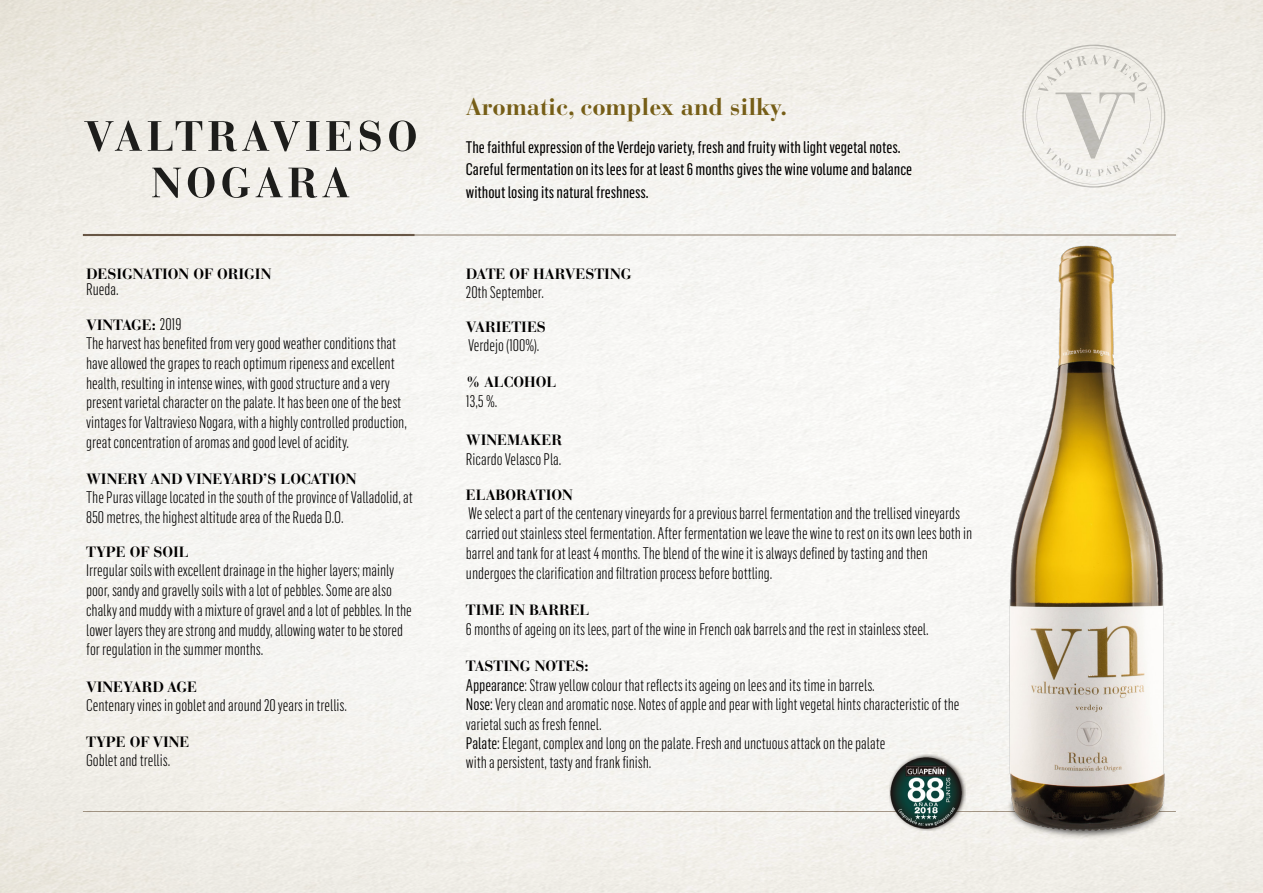
<style>
.page{position:relative;width:1263px;height:893px;background:#fff}
.page>*{position:absolute;margin:0;border:0;box-sizing:border-box;transform-origin:0 0}
.t1{font:700 24px "Bauer Bodoni Std";letter-spacing:-.005em;color:#765e17}
.t2{font:300 16.5px/19.8px "Flama Condensed";letter-spacing:-.005em;color:#010000}
.t3{font:16.5px/22.5px "Flama Condensed Basic";color:#010000}
.t4{font:700 14.85px "Bauer Bodoni Std";letter-spacing:-.005em;color:#010000}
.s1{font-family:"Flama Condensed";font-weight:300;font-size:16.5px}
.s2{font-weight:400}
</style>
<div class="page">
<hr style="left:83px;top:235px;width:1093px;height:1px;background:#8e7d6b">
<hr style="left:83px;top:234px;width:331px;height:2px;background:#8e7d6b">
<hr style="left:83px;top:811px;width:1093px;height:1px;background:#8e7d6b">
<svg style="left:1022px;top:45px;width:143px;height:143px;background:#ebe8e3"></svg>
<img style="left:1003px;top:240px;width:167px;height:600px">
<img style="left:889px;top:755px;width:76px;height:76px">
<svg style="left:84px;top:120px;width:58px;height:31px;background:#b8b7b1"></svg>
<svg style="left:148px;top:121px;width:54px;height:30px;background:#afaea8"></svg>
<svg style="left:208px;top:120px;width:92px;height:31px;background:#b2b0ab"></svg>
<svg style="left:306px;top:121px;width:13px;height:30px"></svg>
<svg style="left:326px;top:121px;width:25px;height:30px"></svg>
<svg style="left:360px;top:120px;width:21px;height:31px"></svg>
<svg style="left:389px;top:120px;width:27px;height:31px"></svg>
<svg style="left:152px;top:168px;width:29px;height:30px"></svg>
<svg style="left:188px;top:167px;width:27px;height:31px"></svg>
<svg style="left:222px;top:167px;width:28px;height:31px"></svg>
<svg style="left:256px;top:167px;width:93px;height:31px;background:#b5b3af"></svg>
<p class="t4" style="left:86px;top:265px;width:187px">DESIGNATION OF ORIGIN</p>
<p class="t2" style="left:86px;top:279px;width:34px">Rueda.</p>
<p class="t4" style="left:86px;top:316px;width:97px">VINTAGE: <span class="s1">2019</span></p>
<p class="t2" style="left:86px;top:333px;width:322px">The harvest has benefited from very good weather conditions that have allowed the grapes to reach optimum ripeness and excellent health, resulting in intense wines, with good structure and a very present varietal character on the palate. It has been one of the best vintages for Valtravieso Nogara, with a highly controlled production, great concentration of aromas and good level of acidity.</p>
<p class="t4" style="left:86px;top:470px;width:272px">WINERY AND VINEYARD’S LOCATION</p>
<p class="t2" style="left:86px;top:487px;width:328px">The Puras village located in the south of the province of Valladolid, at<br>850 metres, the highest altitude area of the Rueda D.O.</p>
<p class="t4" style="left:86px;top:543px;width:104px">TYPE OF SOIL</p>
<p class="t2" style="left:86px;top:560px;width:327px">Irregular soils with excellent drainage in the higher layers; mainly poor, sandy and gravelly soils with a lot of pebbles. Some are also chalky and muddy with a mixture of gravel and a lot of pebbles. In the lower layers they are strong and muddy, allowing water to be stored for regulation in the summer months.</p>
<p class="t4" style="left:86px;top:677px;width:112px">VINEYARD AGE</p>
<p class="t2" style="left:86px;top:694px;width:262px">Centenary vines in goblet and around 20 years in trellis.</p>
<p class="t4" style="left:86px;top:733px;width:105px">TYPE OF VINE</p>
<p class="t2" style="left:86px;top:750px;width:86px">Goblet and trellis.</p>
<h1 class="t1" style="left:466px;top:92px;width:323px">Aromatic, complex and silky.</h1>
<p class="t3" style="left:466px;top:135px;width:448px">The faithful expression of the Verdejo variety, fresh and fruity with light vegetal notes.<br>Careful fermentation on its lees for at least 6 months gives the wine volume and balance without losing its natural freshness.</p>
<p class="t4" style="left:466px;top:265px;width:167px">DATE OF HARVESTING</p>
<p class="t2" style="left:466px;top:282px;width:79px">20th September.</p>
<p class="t4" style="left:466px;top:318px;width:82px">VARIETIES</p>
<p class="t2" style="left:468px;top:335px;width:73px">Verdejo (100%).</p>
<p class="t4" style="left:466px;top:373px;width:92px">% ALCOHOL</p>
<p class="t2" style="left:466px;top:391px;width:33px">13,5 %.</p>
<p class="t4" style="left:466px;top:431px;width:98px">WINEMAKER</p>
<p class="t2" style="left:466px;top:448px;width:97px">Ricardo Velasco Pla.</p>
<p class="t4" style="left:466px;top:486px;width:108px">ELABORATION</p>
<p class="t2" style="left:466px;top:503px;width:508px">We select a part of the centenary vineyards for a previous barrel fermentation and the trellised vineyards carried out stainless steel fermentation. After fermentation we leave the wine to rest on its own lees both in barrel and tank for at least 4 months. The blend of the wine it is always defined by tasting and then undergoes the clarification and filtration process before bottling.</p>
<p class="t4" style="left:466px;top:601px;width:125px">TIME IN BARREL</p>
<p class="t2" style="left:466px;top:618px;width:464px">6 months of ageing on its lees, part of the wine in French oak barrels and the rest in stainless steel.</p>
<p class="t4" style="left:466px;top:657px;width:124px">TASTING NOTES:</p>
<p class="t2" style="left:466px;top:675px;width:495px;line-height:19.2px"><span class="s2">Appearance</span>: Straw yellow colour that reflects its ageing on lees and its time in barrels.<br><span class="s2">Nose:</span> Very clean and aromatic nose. Notes of apple and pear with light vegetal hints characteristic of the varietal such as fresh fennel.<br><span class="s2">Palate:</span> Elegant, complex and long on the palate. Fresh and unctuous attack on the palate<br>with a persistent, tasty and frank finish.</p>
</div>
